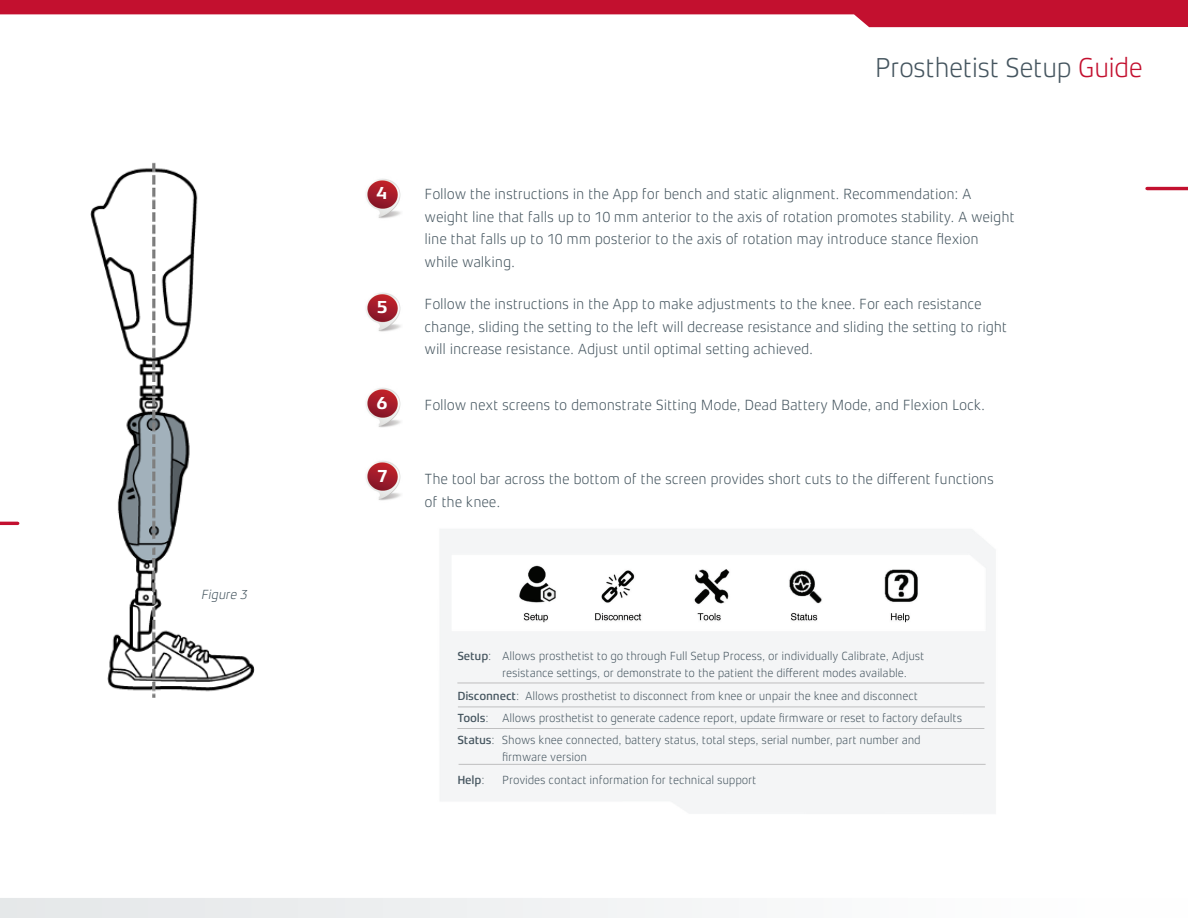
<style>
.page{position:relative;width:1188px;height:918px;background:#fff}
.page>*{position:absolute;margin:0;border:0;box-sizing:border-box;transform-origin:0 0}
.t1{font:300 27.9px "Xenois Sans Pro";letter-spacing:-.03em;color:#45555f}
.t2{font:700 18px "Xenois Sans Pro";color:#fff}
.t3{font:300 15px/22.5px "Xenois Sans Pro";letter-spacing:-.015em;color:#45555f}
.t4{font:italic 300 13.5px "Xenois Sans Pro";color:#45555f}
.t5{font:300 12px "Xenois Sans Pro";letter-spacing:-.015em;color:#45555f}
.t6{font:500 12px "Xenois Sans Pro";color:#45555f}
.s1{color:#c3102f}
.s2{font-weight:500}
.s3{font-weight:300}
</style>
<div class="page">
<hr style="left:0;top:522px;width:18px;height:3px;background:#c3102f">
<svg style="left:0;top:0;width:1188px;height:27px"></svg>
<hr style="left:1147px;top:187px;width:41px;height:3px;background:#c3102f">
<div style="left:0;top:898px;width:702px;height:20px;background:#eceeef"></div>
<img style="left:366px;top:179px;width:35px;height:40px">
<img style="left:366px;top:292px;width:35px;height:40px">
<img style="left:366px;top:388px;width:35px;height:40px">
<img style="left:366px;top:461px;width:35px;height:40px">
<img style="left:440px;top:529px;width:555px;height:285px">
<hr style="left:457px;top:683px;width:527px;height:1px;background:#231f20">
<hr style="left:457px;top:728px;width:527px;height:1px;background:#231f20">
<hr style="left:458px;top:707px;width:527px;height:1px;background:#231f20">
<hr style="left:459px;top:764px;width:527px;height:1px;background:#231f20">
<img style="left:90px;top:162px;width:165px;height:536px">
<p class="t4" style="left:201px;top:587px;width:51px">Figure 3</p>
<p class="t1" style="left:875px;top:51px;width:270px">Prosthetist Setup <span class="s1">Guide</span></p>
<p class="t2" style="left:376px;top:183px;width:13px">4</p>
<p class="t2" style="left:377px;top:297px;width:13px">5</p>
<p class="t3" style="left:425px;top:183px;width:592px">Follow the instructions in the App for bench and static alignment. Recommendation: A weight line that falls up to 10 mm anterior to the axis of rotation promotes stability. A weight line that falls up to 10 mm posterior to the axis of rotation may introduce stance flexion while walking.</p>
<p class="t3" style="left:425px;top:293px;width:584px">Follow the instructions in the App to make adjustments to the knee. For each resistance change, sliding the setting to the left will decrease resistance and sliding the setting to right will increase resistance. Adjust until optimal setting achieved.</p>
<p class="t2" style="left:376px;top:393px;width:13px">6</p>
<p class="t3" style="left:425px;top:393px;width:562px">Follow next screens to demonstrate Sitting Mode, Dead Battery Mode, and Flexion Lock.</p>
<p class="t2" style="left:377px;top:466px;width:13px">7</p>
<p class="t3" style="left:425px;top:468px;width:571px">The tool bar across the bottom of the screen provides short cuts to the different functions</p>
<p class="t3" style="left:425px;top:490px;width:77px">of the knee.</p>
<p class="t5" style="left:457px;top:649px;width:469px"><span class="s2">Setup</span>: Allows prosthetist to go through Full Setup Process, or individually Calibrate, Adjust</p>
<p class="t5" style="left:502px;top:666px;width:406px">resistance settings, or demonstrate to the patient the different modes available.</p>
<p class="t5" style="left:457px;top:689px;width:462px"><span class="s2">Disconnect</span>: Allows prosthetist to disconnect from knee or unpair the knee and disconnect</p>
<p class="t5" style="left:457px;top:711px;width:506px"><span class="s2">Tools</span>: Allows prosthetist to generate cadence report, update firmware or reset to factory defaults</p>
<p class="t5" style="left:457px;top:733px;width:465px"><span class="s2">Status</span>: Shows knee connected, battery status, total steps, serial number, part number and</p>
<p class="t5" style="left:502px;top:750px;width:86px">firmware version</p>
<p class="t6" style="left:457px;top:773px;width:29px">Help<span class="s3">:</span></p>
<p class="t5" style="left:502px;top:773px;width:256px">Provides contact information for technical support</p>
</div>
